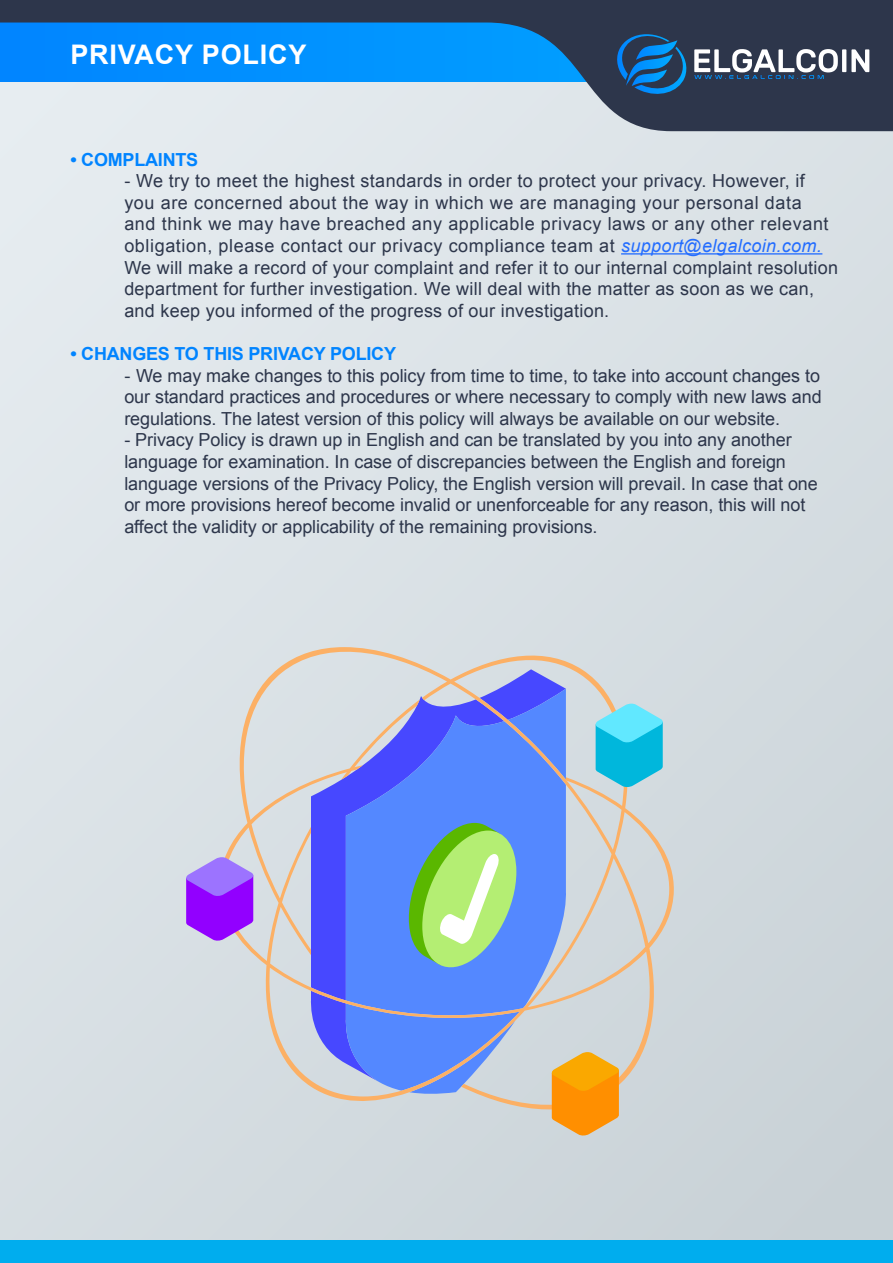
<style>
.page{position:relative;width:893px;height:1263px;background:#fff}
.page>*{position:absolute;margin:0;border:0;box-sizing:border-box;transform-origin:0 0}
.t1{font:700 27px "Arial";letter-spacing:.03em;color:#fff}
.t2{font:18px/21.6px "Arial";letter-spacing:.015em;color:#2d364b}
.t3{font:18px/21.6px "Arial";letter-spacing:-.005em;color:#2d364b}
.t4{font:700 18px "Arial";letter-spacing:-.01em;color:#0184ff}
.s1{font-style:italic;color:#246dff}
</style>
<div class="page">
<div style="left:0;top:0;width:893px;height:1263px;background:linear-gradient(to right,#e0e7eb,#d2dade)"></div>
<svg style="left:0;top:0;width:893px;height:131px;background:#5489b7"></svg>
<div style="left:0;top:1240px;width:893px;height:23px;background:#00adee"></div>
<svg style="left:615px;top:32px;width:254px;height:66px;background:#3f5571"></svg>
<hr style="left:621px;top:253px;width:201px;height:2px;background:#246dff">
<svg style="left:219px;top:641px;width:455px;height:476px;background:#a7b5e4"></svg>
<svg style="left:409px;top:823px;width:107px;height:152px;background:#92ca99"></svg>
<svg style="left:551px;top:1052px;width:69px;height:84px;background:#f3a530"></svg>
<svg style="left:186px;top:857px;width:67px;height:84px;background:#a34bf8"></svg>
<svg style="left:595px;top:704px;width:69px;height:83px;background:#46cbe5"></svg>
<h1 class="t1" style="left:70px;top:37px;width:238px">PRIVACY POLICY</h1>
<p class="t4" style="left:70px;top:147px;width:129px">• COMPLAINTS</p>
<p class="t2" style="left:124px;top:170px;width:715px">- We try to meet the highest standards in order to protect your privacy. However, if you are concerned about the way in which we are managing your personal data<br>and think we may have breached any applicable privacy laws or any other relevant obligation, please contact our privacy compliance team at <span class="s1">support@elgalcoin.com.<br></span>We will make a record of your complaint and refer it to our internal complaint resolution department for further investigation. We will deal with the matter as soon as we can, and keep you informed of the progress of our investigation.</p>
<p class="t4" style="left:70px;top:342px;width:327px">• CHANGES TO THIS PRIVACY POLICY</p>
<p class="t2" style="left:124px;top:365px;width:699px;text-align:justify">- We may make changes to this policy from time to time, to take into account changes to our standard practices and procedures or where necessary to comply with new laws and regulations. The latest version of this policy will always be available on our website.</p>
<p class="t3" style="left:124px;top:429px;width:695px">- Privacy Policy is drawn up in English and can be translated by you into any another language for examination. In case of discrepancies between the English and foreign language versions of the Privacy Policy, the English version will prevail. In case that one or more provisions hereof become invalid or unenforceable for any reason, this will not affect the validity or applicability of the remaining provisions.</p>
</div>
